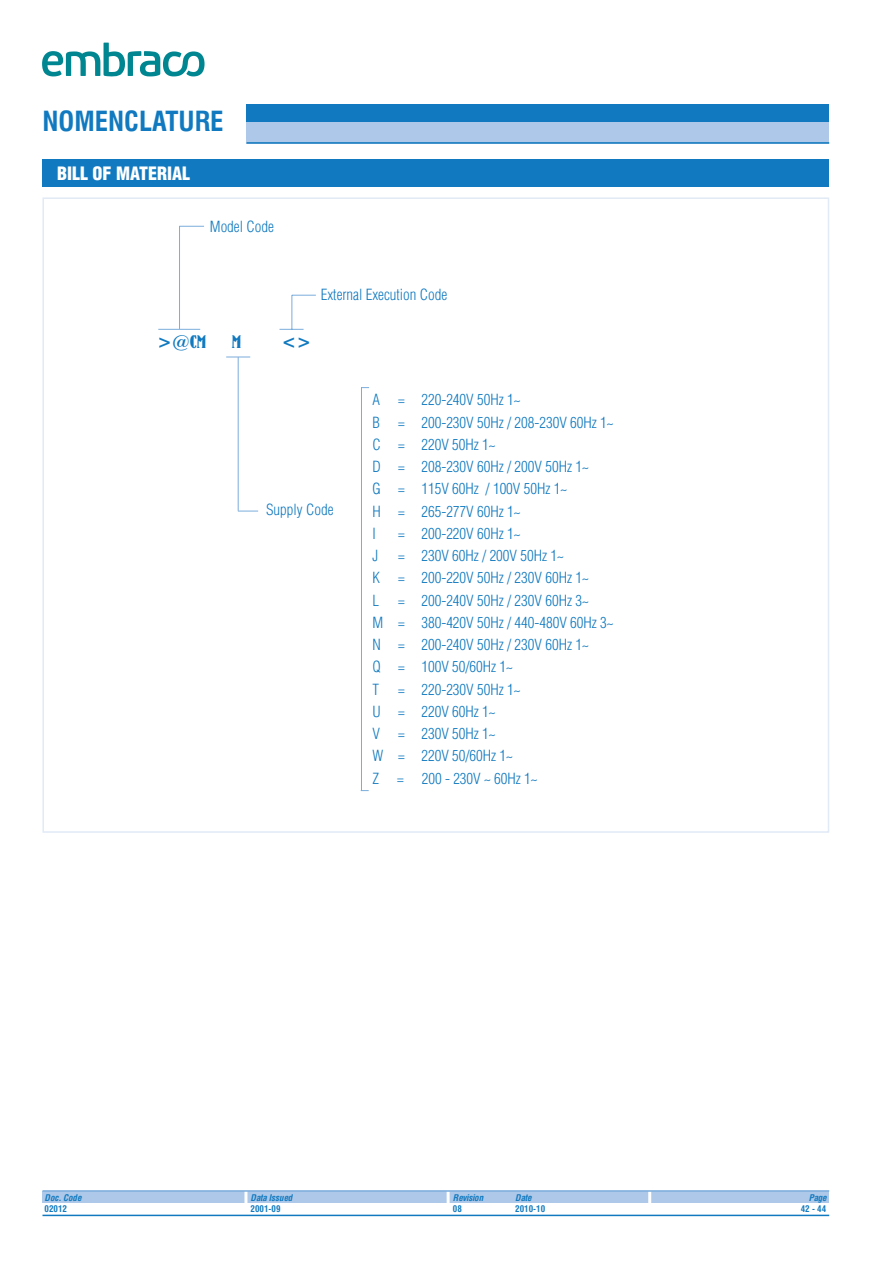
<style>
.page{position:relative;width:893px;height:1263px;background:#fff}
.page>*{position:absolute;margin:0;border:0;box-sizing:border-box;transform-origin:0 0}
.t1{font:700 condensed 27px "Swiss 721 BT";color:#1079bf}
.t2{font:18px "Switzerland Cond Black Plain";color:#fff}
.t3{font:700 18px "Switzerland";color:#1079bf}
.t4{font:15px/22.2px "Switzerland Cond Light Plain";color:#1079bf}
.t5{font:9px "Switzerland Condensed";color:#1079bf}
.t6{font:700 condensed 9px "Swiss 721 BT";color:#1079bf}
</style>
<div class="page">
<div style="left:42px;top:1191px;width:787px;height:12px;background:#adc8e8"></div>
<hr style="left:42px;top:1215px;width:787px;height:1px;background:#1079bf">
<svg style="left:244px;top:1192px;width:3px;height:11px"></svg>
<svg style="left:447px;top:1192px;width:3px;height:11px"></svg>
<svg style="left:648px;top:1192px;width:3px;height:11px"></svg>
<hr style="left:42px;top:1190px;width:787px;height:2px;background:#7baddc">
<svg style="left:180px;top:226px;width:24px;height:1px"></svg>
<hr style="left:179px;top:226px;width:1px;height:103px;background:#7baddc">
<svg style="left:238px;top:511px;width:20px;height:1px"></svg>
<hr style="left:238px;top:357px;width:1px;height:154px;background:#7baddc">
<hr style="left:361px;top:387px;width:1px;height:403px;background:#7baddc">
<div style="left:42px;top:159px;width:787px;height:28px;background:#1079bf"></div>
<hr style="left:158px;top:329px;width:42px;height:1px;background:#7baddc">
<svg style="left:226px;top:357px;width:24px;height:1px"></svg>
<svg style="left:279px;top:329px;width:25px;height:1px"></svg>
<hr style="left:291px;top:295px;width:1px;height:35px;background:#7baddc">
<svg style="left:292px;top:295px;width:24px;height:1px"></svg>
<div style="left:247px;top:120px;width:582px;height:24px;background:#adc8e8"></div>
<div style="left:247px;top:104px;width:582px;height:17px;background:#1079bf"></div>
<hr style="left:247px;top:142px;width:582px;height:2px;background:#1079bf">
<svg style="left:42px;top:43px;width:163px;height:34px"></svg>
<h1 class="t1" style="left:42px;top:105px;width:183px">NOMENCLATURE</h1>
<p class="t2" style="left:57px;top:162px;width:135px">BILL OF MATERIAL</p>
<p class="t4" style="left:210px;top:215px;width:66px">Model Code</p>
<p class="t3" style="left:157px;top:331px;width:51px">247A</p>
<p class="t3" style="left:232px;top:331px;width:11px">A</p>
<p class="t4" style="left:321px;top:284px;width:128px">External Execution Code</p>
<p class="t3" style="left:281px;top:331px;width:31px">02</p>
<p class="t4" style="left:266px;top:499px;width:69px">Supply Code</p>
<p class="t4" style="left:372px;top:389px;width:243px">A = 220-240V 50Hz 1~<br>B = 200-230V 50Hz / 208-230V 60Hz 1~<br>C = 220V 50Hz 1~<br>D = 208-230V 60Hz / 200V 50Hz 1~<br>G = 115V 60Hz / 100V 50Hz 1~<br>H = 265-277V 60Hz 1~<br>I</p>
<p class="t4" style="left:398px;top:522px;width:124px">= 200-220V 60Hz 1~</p>
<p class="t4" style="left:372px;top:544px;width:218px;text-indent:25px">= 230V 60Hz / 200V 50Hz 1~<br>K = 200-220V 50Hz / 230V 60Hz 1~<br>L</p>
<p class="t4" style="left:372px;top:544px;width:7px">J</p>
<p class="t4" style="left:372px;top:589px;width:243px;text-indent:25px">= 200-240V 50Hz / 230V 60Hz 3~<br>M = 380-420V 50Hz / 440-480V 60Hz 3~<br>N = 200-240V 50Hz / 230V 60Hz 1~<br>Q = 100V 50/60Hz 1~<br>T</p>
<p class="t4" style="left:372px;top:678px;width:166px;text-indent:25px">= 220-230V 50Hz 1~<br>U = 220V 60Hz 1~<br>V = 230V 50Hz 1~<br>W = 220V 50/60Hz 1~<br>Z = 200 - 230V ~ 60Hz 1~</p>
<p class="t5" style="left:45px;top:1192px;width:38px">Doc. Code</p>
<p class="t6" style="left:45px;top:1203px;width:24px">02012</p>
<p class="t6" style="left:251px;top:1203px;width:31px">2001-09</p>
<p class="t5" style="left:251px;top:1192px;width:43px">Data Issued</p>
<p class="t5" style="left:453px;top:1192px;width:32px">Revision</p>
<p class="t6" style="left:453px;top:1203px;width:10px">08</p>
<p class="t5" style="left:515px;top:1192px;width:17px">Date</p>
<p class="t6" style="left:515px;top:1203px;width:31px">2010-10</p>
<p class="t5" style="left:809px;top:1192px;width:19px">Page</p>
<p class="t6" style="left:801px;top:1203px;width:27px">42 - 44</p>
</div>
